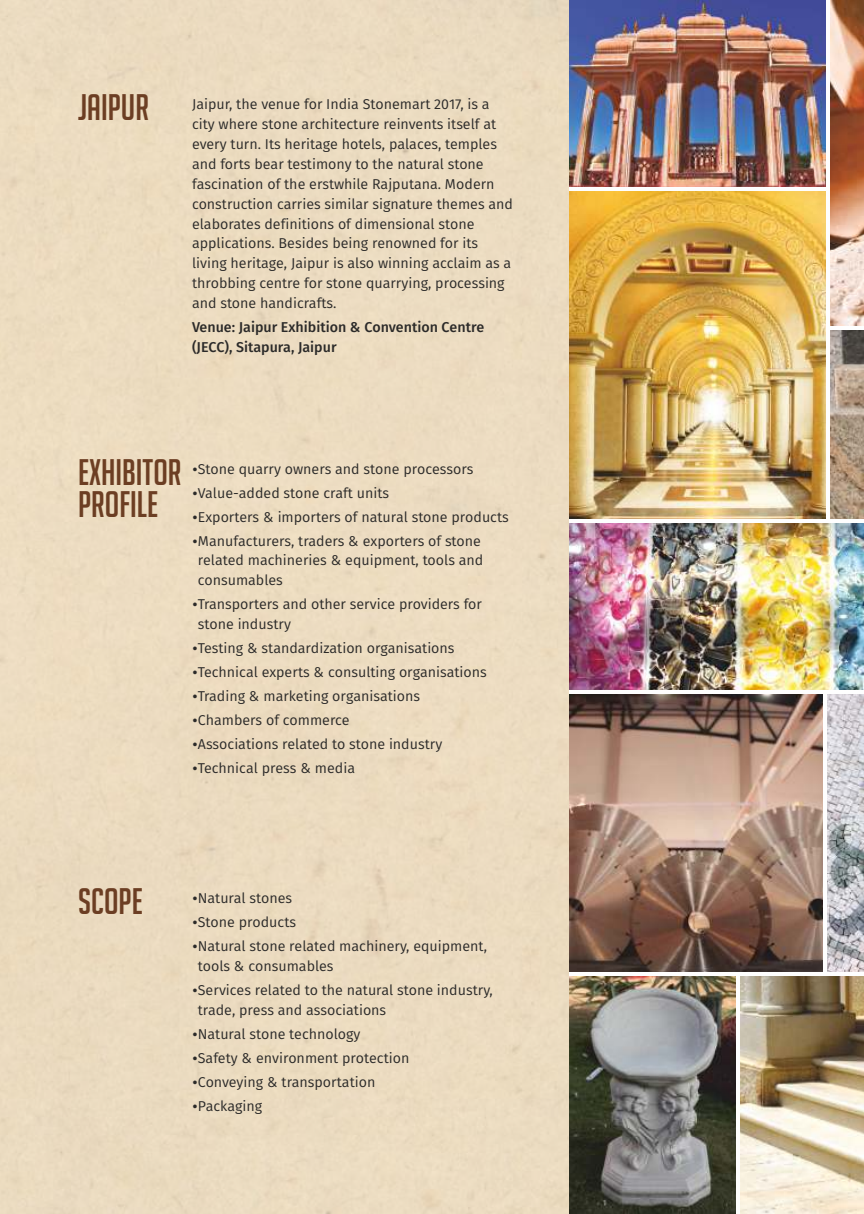
<style>
.page{position:relative;width:864px;height:1214px;background:#fff}
.page>*{position:absolute;margin:0;border:0;box-sizing:border-box;transform-origin:0 0}
.t1{font:36px/32.8px "Big Noodle Titling";color:#6c3e23}
.t2{font:14.25px/24px "Fira Sans";color:#2b2a29}
.t3{font:500 14.25px/20px "Fira Sans";color:#2b2a29}
</style>
<div class="page">
<img style="left:569px;top:523px;width:295px;height:691px">
<img style="left:569px;top:0;width:295px;height:519px">
<hr style="left:826px;top:0;width:4px;height:522px;background:#fefefe">
<hr style="left:569px;top:188px;width:260px;height:3px;background:#fefefe">
<hr style="left:828px;top:326px;width:36px;height:3px;background:#fefefe">
<hr style="left:569px;top:690px;width:295px;height:4px;background:#fefefe">
<hr style="left:569px;top:972px;width:295px;height:3px;background:#fefefe">
<hr style="left:823px;top:693px;width:3px;height:282px;background:#fefefe">
<hr style="left:736px;top:975px;width:3px;height:239px;background:#fefefe">
<svg style="left:193px;top:467px;width:4px;height:4px"></svg>
<svg style="left:193px;top:491px;width:4px;height:4px"></svg>
<svg style="left:193px;top:515px;width:4px;height:4px"></svg>
<svg style="left:193px;top:539px;width:4px;height:4px"></svg>
<svg style="left:193px;top:603px;width:4px;height:3px"></svg>
<svg style="left:193px;top:647px;width:4px;height:3px"></svg>
<svg style="left:193px;top:670px;width:4px;height:4px"></svg>
<svg style="left:193px;top:694px;width:4px;height:4px"></svg>
<svg style="left:193px;top:718px;width:4px;height:4px"></svg>
<svg style="left:193px;top:742px;width:4px;height:4px"></svg>
<svg style="left:193px;top:766px;width:4px;height:4px"></svg>
<svg style="left:193px;top:896px;width:4px;height:4px"></svg>
<svg style="left:193px;top:920px;width:4px;height:4px"></svg>
<svg style="left:193px;top:944px;width:4px;height:4px"></svg>
<svg style="left:193px;top:988px;width:4px;height:4px"></svg>
<svg style="left:193px;top:1032px;width:4px;height:4px"></svg>
<svg style="left:193px;top:1056px;width:4px;height:4px"></svg>
<svg style="left:193px;top:1080px;width:4px;height:4px"></svg>
<svg style="left:193px;top:1104px;width:4px;height:4px"></svg>
<h1 class="t1" style="left:78px;top:94px;width:72px">JAIPUR</h1>
<p class="t2" style="left:192px;top:95px;width:323px;line-height:20px">Jaipur, the venue for India Stonemart 2017, is a city where stone architecture reinvents itself at every turn. Its heritage hotels, palaces, temples and forts bear testimony to the natural stone fascination of the erstwhile Rajputana. Modern construction carries similar signature themes and elaborates definitions of dimensional stone applications. Besides being renowned for its living heritage, Jaipur is also winning acclaim as a throbbing centre for stone quarrying, processing and stone handicrafts.</p>
<p class="t3" style="left:192px;top:318px;width:294px">Venue: Jaipur Exhibition &amp; Convention Centre (JECC), Sitapura, Jaipur</p>
<h1 class="t1" style="left:78px;top:458px;width:105px">EXHIBITOR<br>PROFILE</h1>
<p class="t2" style="left:198px;top:457px;width:312px">Stone quarry owners and stone processors Value-added stone craft units<br>Exporters &amp; importers of natural stone products Manufacturers, traders &amp; exporters of stone</p>
<p class="t2" style="left:198px;top:551px;width:287px;line-height:20px">related machineries &amp; equipment, tools and consumables</p>
<p class="t2" style="left:198px;top:595px;width:286px;line-height:20px">Transporters and other service providers for stone industry</p>
<p class="t2" style="left:198px;top:637px;width:290px">Testing &amp; standardization organisations Technical experts &amp; consulting organisations Trading &amp; marketing organisations Chambers of commerce<br>Associations related to stone industry Technical press &amp; media</p>
<h1 class="t1" style="left:78px;top:888px;width:66px">SCOPE</h1>
<p class="t2" style="left:198px;top:887px;width:291px">Natural stones<br>Stone products<br>Natural stone related machinery, equipment,</p>
<p class="t2" style="left:198px;top:955px;width:296px">tools &amp; consumables<br>Services related to the natural stone industry,</p>
<p class="t2" style="left:198px;top:999px;width:213px">trade, press and associations<br>Natural stone technology<br>Safety &amp; environment protection<br>Conveying &amp; transportation<br>Packaging</p>
</div>
